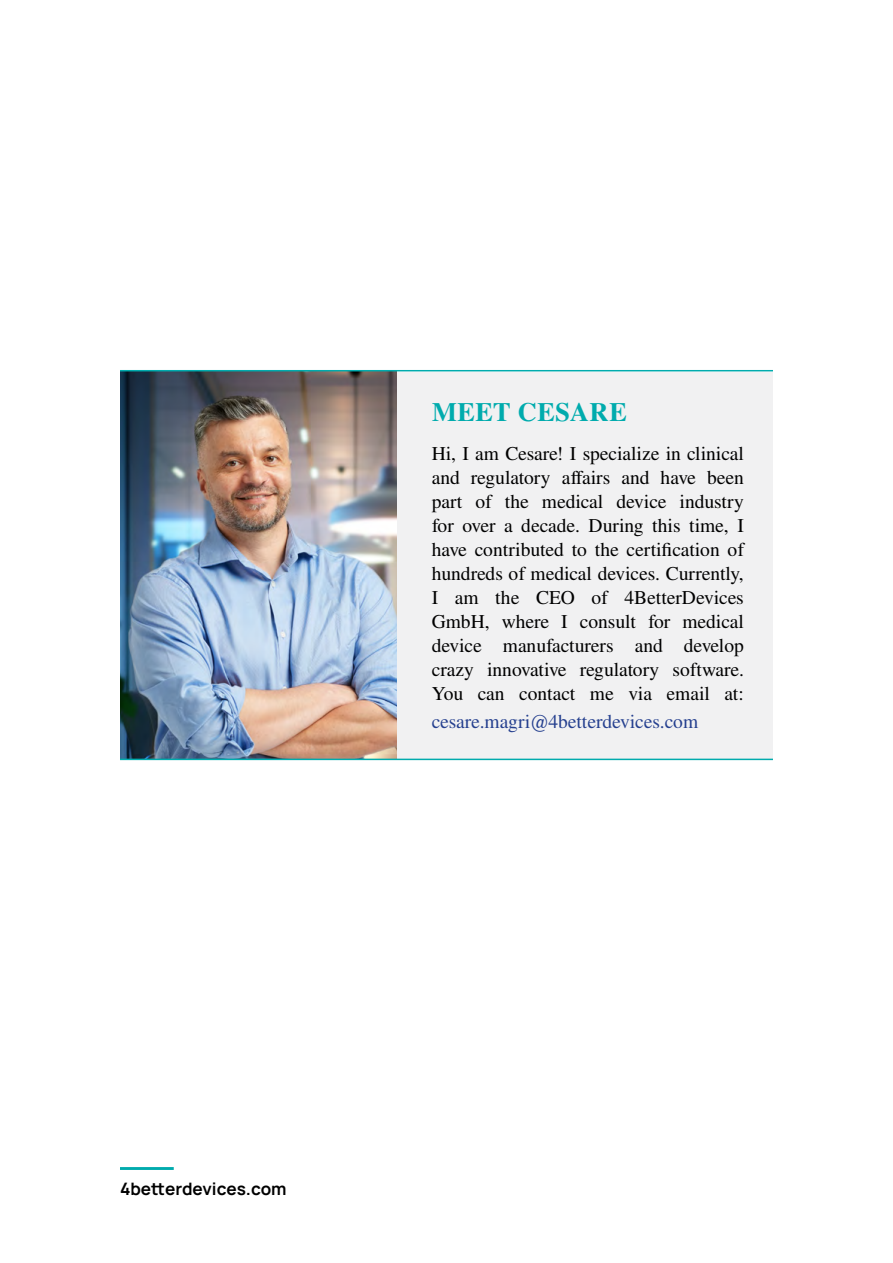
<style>
.page{position:relative;width:893px;height:1263px;background:#fff}
.page>*{position:absolute;margin:0;border:0;box-sizing:border-box;transform-origin:0 0}
.t1{font:500 27px "Nimbus Rom No 9 L";color:#00abad}
.t2{font:19.5px/24px "Nimbus Rom No 9 L";color:#000;text-align:justify}
.t3{font:19.5px "Nimbus Rom No 9 L";color:#25408f}
.t4{font:700 17.1px "Manrope";color:#000}
</style>
<div class="page">
<div style="left:396px;top:372px;width:377px;height:387px;background:#f1f1f2"></div>
<img style="left:120px;top:371px;width:276px;height:388px">
<hr style="left:120px;top:370px;width:653px;height:1px;background:#00abad">
<hr style="left:120px;top:759px;width:653px;height:1px;background:#00abad">
<hr style="left:120px;top:1167px;width:54px;height:3px;background:#00abad">
<h1 class="t1" style="left:432px;top:393px;width:197px">MEET CESARE</h1>
<p class="t2" style="left:432px;top:441px;width:314px">Hi, I am Cesare! I specialize in clinical and regulatory affairs and have been part of the medical device industry for over a decade. During this time, I have contributed to the certification of hundreds of medical devices. Currently, I am the CEO of 4BetterDevices GmbH, where I consult for medical device manufacturers and develop crazy innovative regulatory software.<br>You can contact me via email at:</p>
<p class="t3" style="left:432px;top:708px;width:268px">cesare.magri@4betterdevices.com</p>
<p class="t4" style="left:120px;top:1174px;width:168px">4betterdevices.com</p>
</div>
